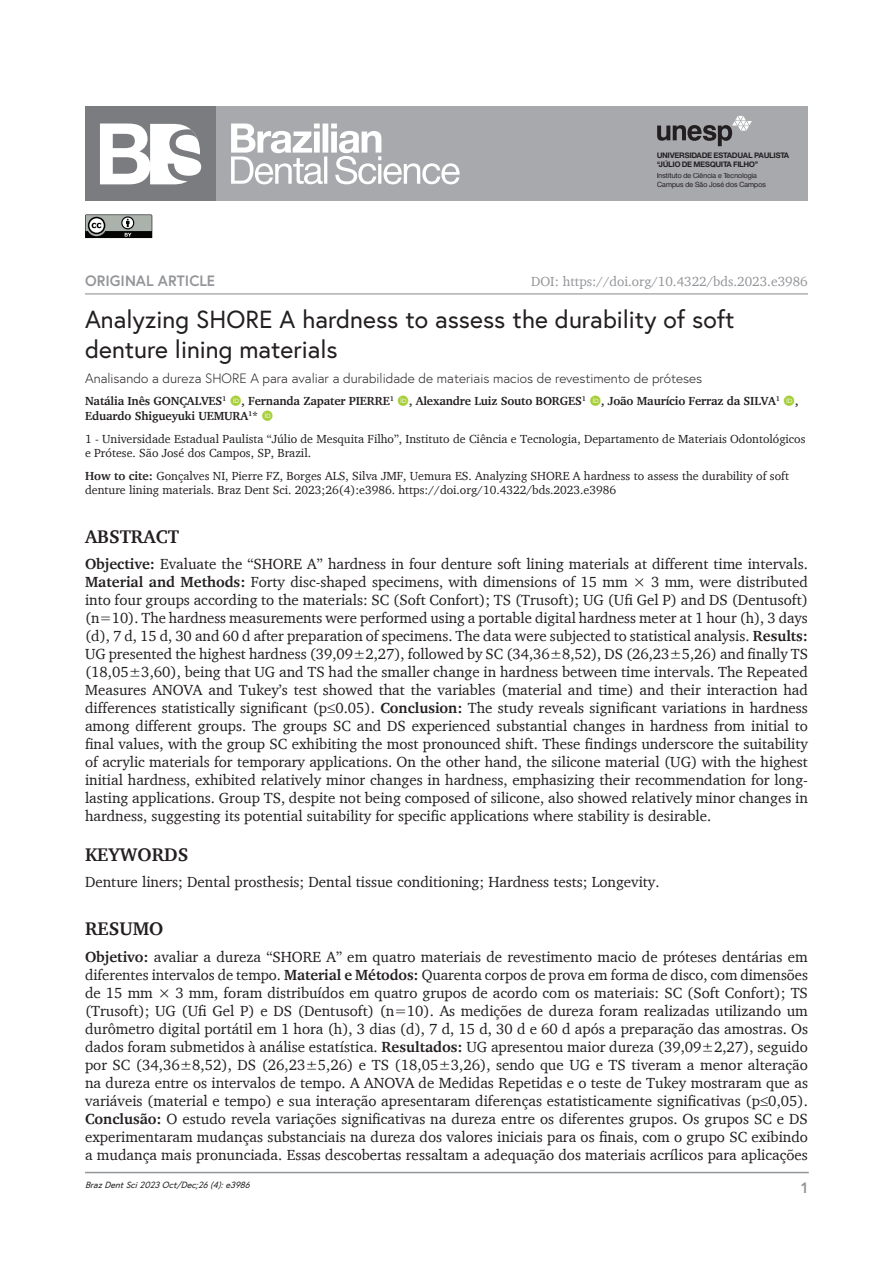
<style>
.page{position:relative;width:893px;height:1263px;background:#fff}
.page>*{position:absolute;margin:0;border:0;box-sizing:border-box;transform-origin:0 0}
.ArticleTitle{font:24.75px/29.7px "Europa";color:#231f20}
.AbstractTitle{font:700 18.75px "Charter";color:#231f20}
.KeywordsTitle{font:700 18.75px "Charter";color:#231f20}
.AbstractTitle-Trans1{font:700 18.75px "Charter";color:#231f20}
.Abstract{font:15px/18px "Charter";color:#231f20;text-align:justify}
.Abstract-Trans1{font:15px/18px "Charter";color:#231f20;text-align:justify}
.Keywords{font:15px "Charter";color:#231f20}
.t1{font:700 15px "Europa";color:#939598}
.ArticleTitle-Trans1{font:300 13.5px "Europa";color:#231f20}
.t2{font:13.5px "Charter";color:#939598}
.HowToCite{font:12px/14.4px "Charter";color:#231f20}
.Affiliations{font:12px/14.4px "Charter";color:#231f20}
.Authors{font:700 12px "Charter";letter-spacing:-.01em;color:#231f20}
.t3{font:italic 9px "Europa";color:#231f20}
.t4{font:700 7.35px/8.7px "Sh Europa Nr 2";letter-spacing:.025em;color:#231f20}
.t5{font:6.9px/8.2px "Sh Europa Nr 2";letter-spacing:.025em;color:#231f20}
.s1{font-weight:700}
</style>
<div class="page">
<svg style="left:85px;top:214px;width:68px;height:25px;background:#7d817d"></svg>
<div style="left:85px;top:106px;width:723px;height:95px;background:#a8a9ad"></div>
<svg style="left:657px;top:116px;width:95px;height:30px"></svg>
<svg style="left:231px;top:124px;width:229px;height:60px"></svg>
<div style="left:85px;top:106px;width:131px;height:95px;background:#7a7c7f"></div>
<svg style="left:100px;top:124px;width:102px;height:60px"></svg>
<hr style="left:85px;top:293px;width:723px;height:1px;background:#939598">
<hr style="left:85px;top:1172px;width:724px;height:1px;background:#939598">
<p class="t4" style="left:657px;top:151px;width:134px">UNIVERSIDADE ESTADUAL PAULISTA “JÚLIO DE MESQUITA FILHO”</p>
<p class="t5" style="left:657px;top:172px;width:110px">Instituto de Ciência e Tecnologia<br>Campus de São José dos Campos</p>
<p class="t1" style="left:85px;top:270px;width:132px">ORIGINAL ARTICLE</p>
<p class="t2" style="left:531px;top:273px;width:278px">DOI: https://doi.org/10.4322/bds.2023.e3986</p>
<p class="ArticleTitle" style="left:85px;top:304px;width:651px">Analyzing SHORE A hardness to assess the durability of soft denture lining materials</p>
<p class="ArticleTitle-Trans1" style="left:85px;top:369px;width:619px">Analisando a dureza SHORE A para avaliar a durabilidade de materiais macios de revestimento de próteses</p>
<p class="Authors" style="left:85px;top:394px;width:143px">Natália Inês GONÇALVES<sup>1</sup></p>
<p class="Authors" style="left:242px;top:394px;width:154px">, Fernanda Zapater PIERRE<sup>1</sup></p>
<p class="Authors" style="left:409px;top:394px;width:178px">, Alexandre Luiz Souto BORGES<sup>1</sup></p>
<p class="Authors" style="left:601px;top:394px;width:180px">, João Maurício Ferraz da SILVA<sup>1</sup></p>
<p class="Authors" style="left:795px;top:394px;width:5px">,</p>
<p class="Authors" style="left:85px;top:408px;width:175px">Eduardo Shigueyuki UEMURA<sup>1</sup>*</p>
<p class="Affiliations" style="left:85px;top:431px;width:722px">1 - Universidade Estadual Paulista “Júlio de Mesquita Filho”, Instituto de Ciência e Tecnologia, Departamento de Materiais Odontológicos e Prótese. São José dos Campos, SP, Brazil.</p>
<p class="HowToCite" style="left:85px;top:468px;width:705px"><span class="s1">How to cite:</span> Gonçalves NI, Pierre FZ, Borges ALS, Silva JMF, Uemura ES. Analyzing SHORE A hardness to assess the durability of soft denture lining materials. Braz Dent Sci. 2023;26(4):e3986. https://doi.org/10.4322/bds.2023.e3986</p>
<p class="AbstractTitle" style="left:85px;top:524px;width:95px">ABSTRACT</p>
<p class="Abstract" style="left:85px;top:554px;width:724px"><span class="s1">Objective:</span> Evaluate the “SHORE A” hardness in four denture soft lining materials at different time intervals.<br><span class="s1">Material and Methods:</span> Forty disc-shaped specimens, with dimensions of 15 mm × 3 mm, were distributed into four groups according to the materials: SC (Soft Confort); TS (Trusoft); UG (Ufi Gel P) and DS (Dentusoft) (n=10). The hardness measurements were performed using a portable digital hardness meter at 1 hour (h), 3 days (d), 7 d, 15 d, 30 and 60 d after preparation of specimens. The data were subjected to statistical analysis. <span class="s1">Results:<br></span>UG presented the highest hardness (39,09±2,27), followed by SC (34,36±8,52), DS (26,23±5,26) and finally TS (18,05±3,60), being that UG and TS had the smaller change in hardness between time intervals. The Repeated Measures ANOVA and Tukey’s test showed that the variables (material and time) and their interaction had differences statistically significant (p≤0.05). <span class="s1">Conclusion:</span> The study reveals significant variations in hardness among different groups. The groups SC and DS experienced substantial changes in hardness from initial to final values, with the group SC exhibiting the most pronounced shift. These findings underscore the suitability of acrylic materials for temporary applications. On the other hand, the silicone material (UG) with the highest initial hardness, exhibited relatively minor changes in hardness, emphasizing their recommendation for long&shy;lasting applications. Group TS, despite not being composed of silicone, also showed relatively minor changes in hardness, suggesting its potential suitability for specific applications where stability is desirable.</p>
<p class="KeywordsTitle" style="left:85px;top:842px;width:105px">KEYWORDS</p>
<p class="Keywords" style="left:85px;top:873px;width:576px">Denture liners; Dental prosthesis; Dental tissue conditioning; Hardness tests; Longevity.</p>
<p class="AbstractTitle-Trans1" style="left:85px;top:917px;width:80px">RESUMO</p>
<p class="Abstract-Trans1" style="left:85px;top:947px;width:724px"><span class="s1">Objetivo:</span> avaliar a dureza “SHORE A” em quatro materiais de revestimento macio de próteses dentárias em diferentes intervalos de tempo. <span class="s1">Material e Métodos:</span> Quarenta corpos de prova em forma de disco, com dimensões de 15 mm × 3 mm, foram distribuídos em quatro grupos de acordo com os materiais: SC (Soft Confort); TS (Trusoft); UG (Ufi Gel P) e DS (Dentusoft) (n=10). As medições de dureza foram realizadas utilizando um durômetro digital portátil em 1 hora (h), 3 dias (d), 7 d, 15 d, 30 d e 60 d após a preparação das amostras. Os dados foram submetidos à análise estatística. <span class="s1">Resultados:</span> UG apresentou maior dureza (39,09±2,27), seguido por SC (34,36±8,52), DS (26,23±5,26) e TS (18,05±3,26), sendo que UG e TS tiveram a menor alteração na dureza entre os intervalos de tempo. A ANOVA de Medidas Repetidas e o teste de Tukey mostraram que as variáveis (material e tempo) e sua interação apresentaram diferenças estatisticamente significativas (p≤0,05).<br><span class="s1">Conclusão:</span> O estudo revela variações significativas na dureza entre os diferentes grupos. Os grupos SC e DS experimentaram mudanças substanciais na dureza dos valores iniciais para os finais, com o grupo SC exibindo a mudança mais pronunciada. Essas descobertas ressaltam a adequação dos materiais acrílicos para aplicações</p>
<p class="t3" style="left:85px;top:1179px;width:169px">BrazDentSci2023Oct/Dec;26(4):e3986</p>
<p class="t1" style="left:801px;top:1177px;width:8px">1</p>
</div>
